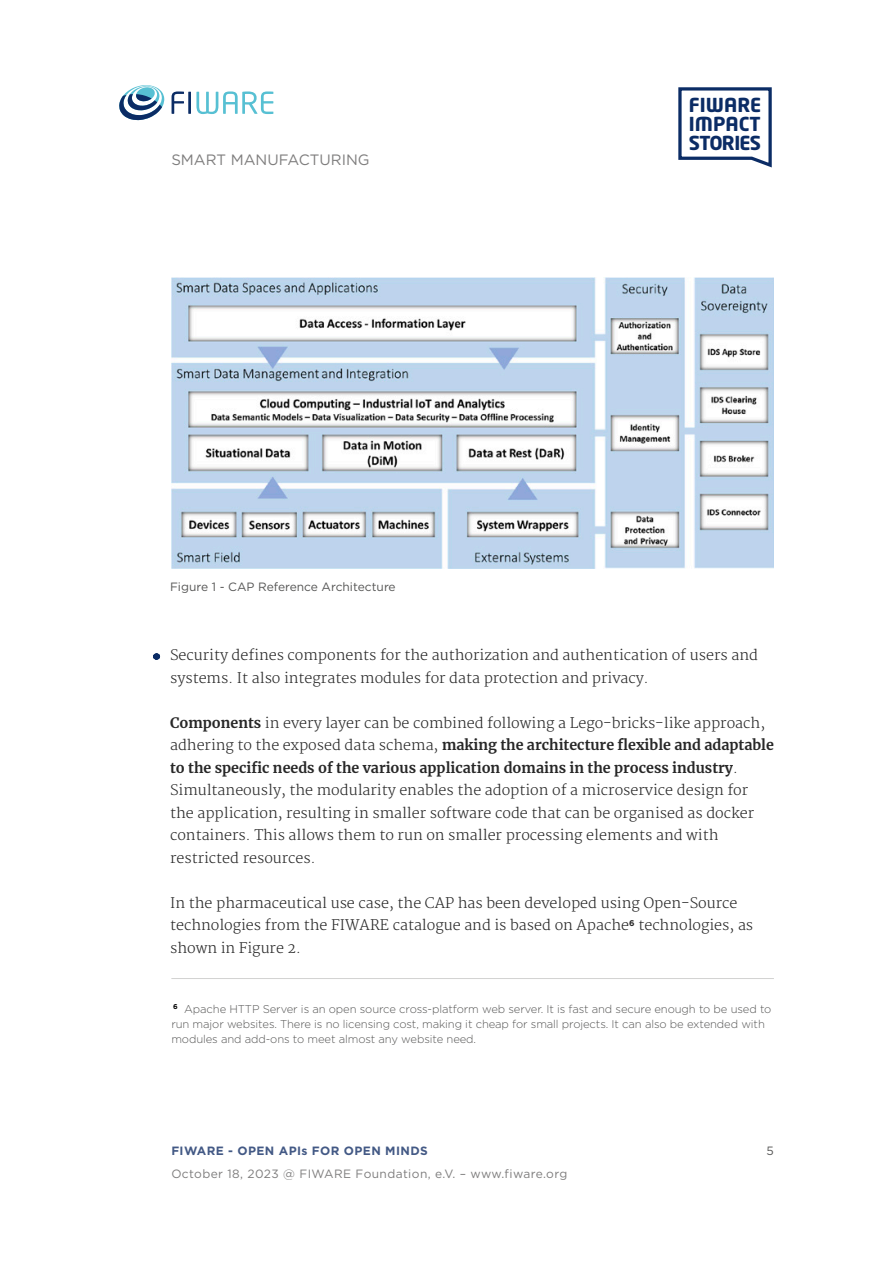
<style>
.page{position:relative;width:893px;height:1263px;background:#fff}
.page>*{position:absolute;margin:0;border:0;box-sizing:border-box;transform-origin:0 0}
.t1{font:700 19.05px/19px "Neo Tech Std";color:#0b2c65;text-align:justify}
.t2{font:15px "Gotham";color:#7e7d7d}
.Bullet_List_Primary{font:300 14.25px/22.5px "Merriweather";color:#272727}
.t3{font:12px "Gotham";letter-spacing:.035em;color:#7e7d7d}
.t4{font:12px "Gotham";color:#565655}
.t5{font:700 12px "Gotham";letter-spacing:.035em;color:#435985}
.Note{font:300 11.25px/15px "Gotham";letter-spacing:-.01em;color:#565655}
.s1{font-weight:700}
</style>
<div class="page">
<hr style="left:171px;top:978px;width:603px;height:1px;background:#d2d2d1">
<img style="left:171px;top:278px;width:603px;height:290px">
<svg style="left:119px;top:85px;width:45px;height:35px"></svg>
<svg style="left:172px;top:91px;width:12px;height:23px"></svg>
<hr style="left:188px;top:92px;width:3px;height:22px;background:#0b2c65">
<svg style="left:196px;top:91px;width:77px;height:23px"></svg>
<svg style="left:678px;top:87px;width:94px;height:81px"></svg>
<p class="t2" style="left:171px;top:150px;width:200px">SMART MANUFACTURING</p>
<p class="t4" style="left:170px;top:579px;width:227px">Figure 1 - CAP Reference Architecture</p>
<h1 class="t1" style="left:689px;top:95px;width:74px">FIWARE IMPACT STORIES</h1>
<p class="Bullet_List_Primary" style="left:170px;top:645px;width:589px">Security defines components for the authorization and authentication of users and systems. It also integrates modules for data protection and privacy.</p>
<p class="Bullet_List_Primary" style="left:170px;top:712px;width:605px"><span class="s1">Components</span> in every layer can be combined following a Lego-bricks-like approach, adhering to the exposed data schema, <span class="s1">making the architecture flexible and adaptable to the specific needs of the various application domains in the process industry</span>.<br>Simultaneously, the modularity enables the adoption of a microservice design for the application, resulting in smaller software code that can be organised as docker containers. This allows them to run on smaller processing elements and with restricted resources.</p>
<p class="Bullet_List_Primary" style="left:170px;top:892px;width:585px">In the pharmaceutical use case, the CAP has been developed using Open-Source technologies from the FIWARE catalogue and is based on Apache<sup>6</sup> technologies, as shown in Figure 2.</p>
<p class="Note" style="left:171px;top:1001px;width:602px"><sup>6</sup> Apache HTTP Server is an open source cross-platform web server. It is fast and secure enough to be used to run major websites. There is no licensing cost, making it cheap for small projects. It can also be extended with modules and add-ons to meet almost any website need.</p>
<p class="t5" style="left:171px;top:1143px;width:258px">FIWARE - OPEN APIs FOR OPEN MINDS</p>
<p class="t3" style="left:171px;top:1166px;width:398px">October 18, 2023 @ FIWARE Foundation, e.V. – www.fiware.org</p>
<p class="t4" style="left:767px;top:1143px;width:9px">5</p>
</div>
